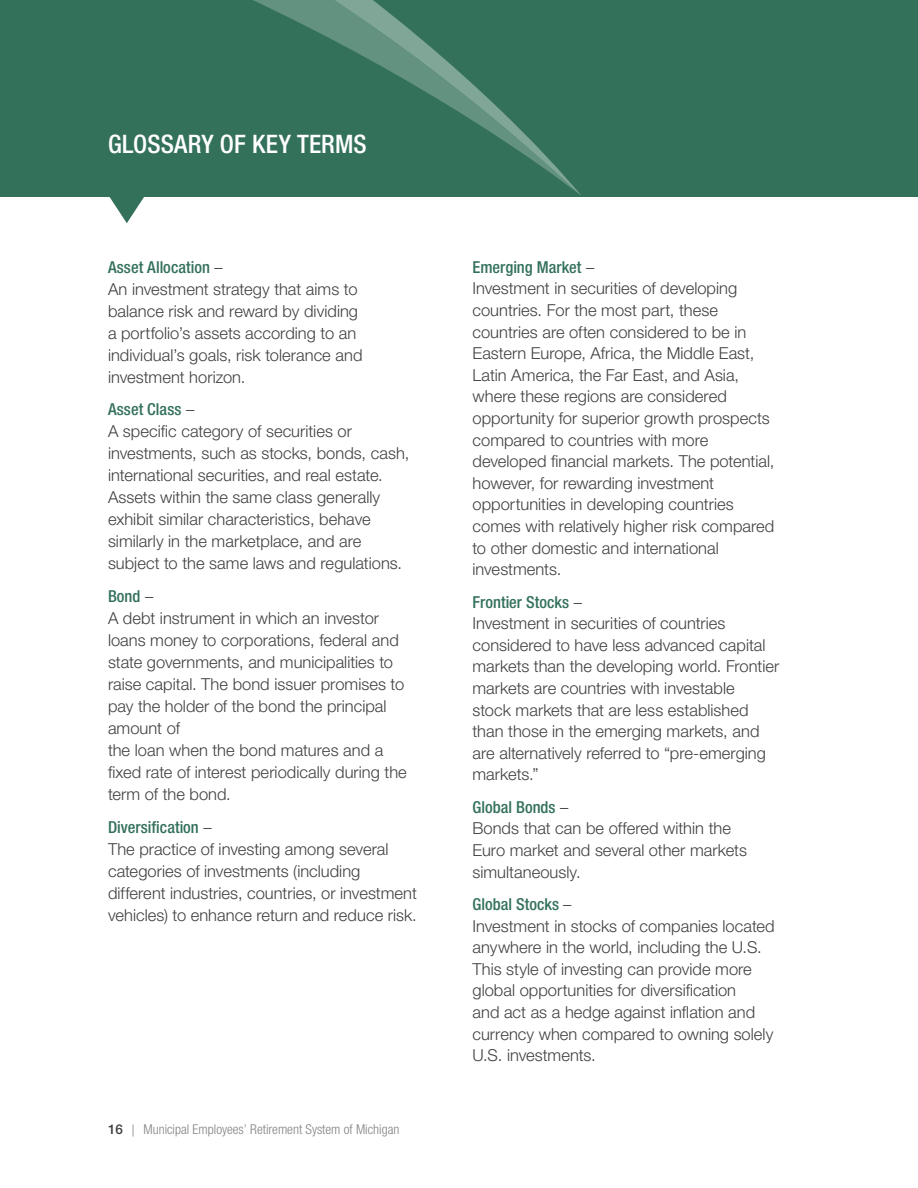
<style>
.page{position:relative;width:918px;height:1188px;background:#fff}
.page>*{position:absolute;margin:0;border:0;box-sizing:border-box;transform-origin:0 0}
.t1{font:500 condensed 25.5px "Helvetica Neue LT Std";letter-spacing:.005em;color:#fff}
.t2{font:300 16.5px/21.6px "Helvetica Neue LT Std";color:#414042}
.t3{font:300 condensed 13.5px "Helvetica Neue LT Std";color:#808285}
.s1{font-weight:500;font-stretch:condensed;color:#34715b}
.s2{font-weight:500;font-stretch:normal;color:#414042}
.s3{font-family:"Frutiger Neue LT Pro";font-stretch:normal;font-size:12px}
</style>
<div class="page">
<div style="left:0;top:0;width:918px;height:196px;background:#34715b"></div>
<svg style="left:253px;top:0;width:328px;height:195px"></svg>
<svg style="left:108px;top:196px;width:38px;height:27px"></svg>
<h1 class="t1" style="left:108px;top:128px;width:260px">GLOSSARY OF KEY TERMS</h1>
<p class="t2" style="left:108px;top:255px;width:256px;line-height:22px"><span class="s1">Asset Allocation</span> –<br>An investment strategy that aims to balance risk and reward by dividing a portfolio’s assets according to an individual’s goals, risk tolerance and investment horizon.</p>
<p class="t2" style="left:108px;top:398px;width:303px;line-height:22px"><span class="s1">Asset Class</span> –<br>A specific category of securities or investments, such as stocks, bonds, cash, international securities, and real estate.<br>Assets within the same class generally exhibit similar characteristics, behave similarly in the marketplace, and are subject to the same laws and regulations.</p>
<p class="t2" style="left:108px;top:585px;width:300px;line-height:22px"><span class="s1">Bond</span> –<br>A debt instrument in which an investor loans money to corporations, federal and state governments, and municipalities to raise capital. The bond issuer promises to pay the holder of the bond the principal amount of<br>the loan when the bond matures and a fixed rate of interest periodically during the term of the bond.</p>
<p class="t2" style="left:108px;top:816px;width:310px;line-height:22px"><span class="s1">Diversification</span> –<br>The practice of investing among several categories of investments (including different industries, countries, or investment vehicles) to enhance return and reduce risk.</p>
<p class="t3" style="left:108px;top:1121px;width:293px"><span class="s2">16</span> <span class="s3">|</span> Municipal Employees’ Retirement System of Michigan</p>
<p class="t2" style="left:473px;top:256px;width:303px"><span class="s1">Emerging Market</span> –<br>Investment in securities of developing countries. For the most part, these countries are often considered to be in Eastern Europe, Africa, the Middle East, Latin America, the Far East, and Asia, where these regions are considered opportunity for superior growth prospects compared to countries with more developed financial markets. The potential, however, for rewarding investment opportunities in developing countries comes with relatively higher risk compared to other domestic and international investments.</p>
<p class="t2" style="left:473px;top:591px;width:308px"><span class="s1">Frontier Stocks</span> –<br>Investment in securities of countries considered to have less advanced capital markets than the developing world. Frontier markets are countries with investable<br>stock markets that are less established than those in the emerging markets, and are alternatively referred to “pre-emerging markets.”</p>
<p class="t2" style="left:473px;top:796px;width:276px"><span class="s1">Global Bonds</span> –<br>Bonds that can be offered within the<br>Euro market and several other markets simultaneously.</p>
<p class="t2" style="left:473px;top:893px;width:304px"><span class="s1">Global Stocks</span> –<br>Investment in stocks of companies located anywhere in the world, including the U.S.<br>This style of investing can provide more global opportunities for diversification<br>and act as a hedge against inflation and currency when compared to owning solely U.S. investments.</p>
</div>
